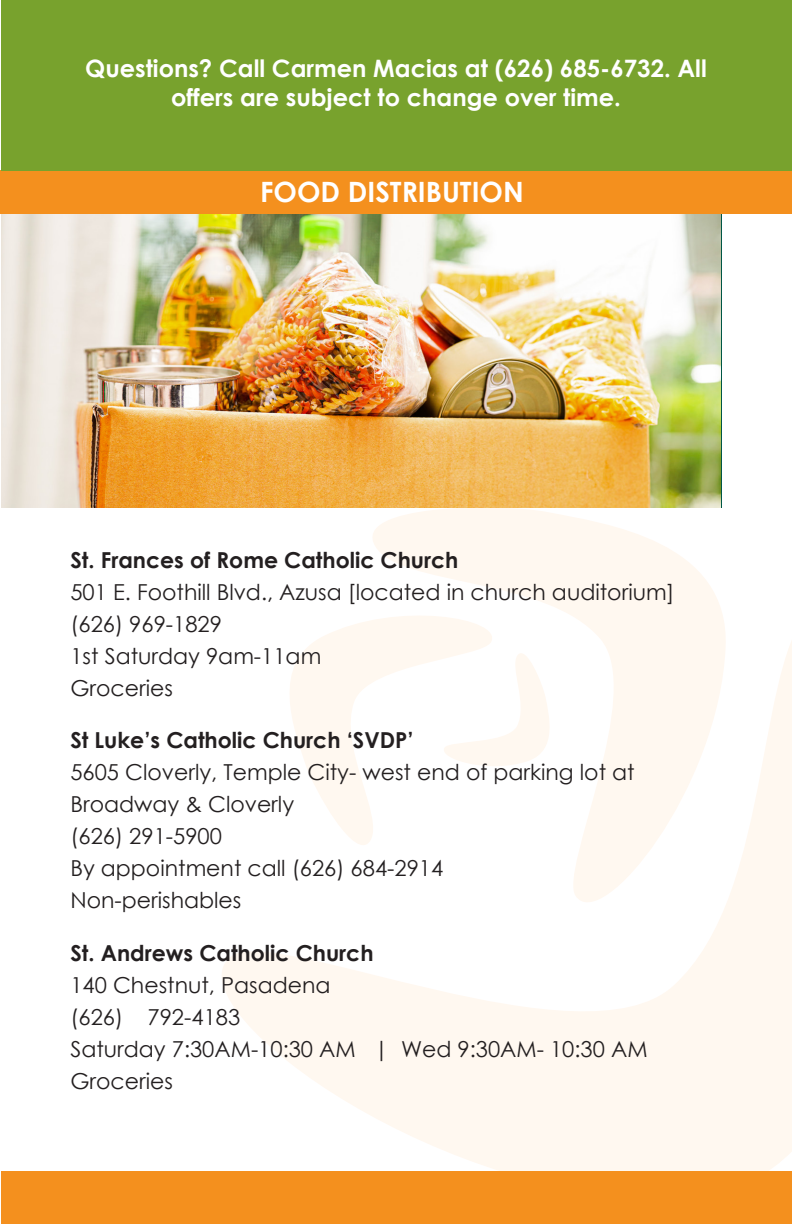
<style>
.page{position:relative;width:792px;height:1224px;background:#fff}
.page>*{position:absolute;margin:0;border:0;box-sizing:border-box;transform-origin:0 0}
.t1{font:700 28px "Century Gothic";color:#fff}
.t2{font:700 24px/28.8px "Century Gothic";color:#fff;text-align:center}
.t3{font:22px/32px "Century Gothic";color:#231f20}
.t4{font:700 22px "Century Gothic";color:#231f20}
</style>
<div class="page">
<svg style="left:222px;top:641px;width:570px;height:530px;fill:#fff8f0"></svg>
<svg style="left:350px;top:503px;width:380px;height:432px"></svg>
<svg style="left:268px;top:600px;width:236px;height:265px"></svg>
<svg style="left:437px;top:644px;width:121px;height:131px"></svg>
<div style="left:0;top:170px;width:792px;height:44px;background:#f4901e"></div>
<div style="left:1px;top:0;width:791px;height:170px;background:#78a22d"></div>
<div style="left:1px;top:1171px;width:791px;height:53px;background:#f4901e"></div>
<img style="left:1px;top:214px;width:720px;height:293px">
<p class="t2" style="left:85px;top:53px;width:623px">Questions? Call Carmen Macias at (626) 685-6732. All offers are subject to change over time.</p>
<p class="t1" style="left:260px;top:170px;width:265px">FOOD DISTRIBUTION</p>
<p class="t4" style="left:70px;top:543px;width:390px">St. Frances of Rome Catholic Church</p>
<p class="t3" style="left:70px;top:575px;width:606px">501 E. Foothill Blvd., Azusa [located in church auditorium]</p>
<p class="t3" style="left:70px;top:607px;width:153px">(626) 969-1829</p>
<p class="t3" style="left:70px;top:639px;width:252px">1st Saturday 9am-11am</p>
<p class="t3" style="left:70px;top:671px;width:104px">Groceries</p>
<p class="t4" style="left:70px;top:724px;width:345px">St Luke’s Catholic Church ‘SVDP’</p>
<p class="t3" style="left:70px;top:756px;width:566px">5605 Cloverly, Temple City- west end of parking lot at<br>Broadway &amp; Cloverly</p>
<p class="t3" style="left:70px;top:820px;width:153px">(626) 291-5900</p>
<p class="t3" style="left:70px;top:852px;width:374px">By appointment call (626) 684-2914</p>
<p class="t3" style="left:70px;top:884px;width:172px">Non-perishables</p>
<p class="t4" style="left:70px;top:937px;width:305px">St. Andrews Catholic Church</p>
<p class="t3" style="left:70px;top:969px;width:262px">140 Chestnut, Pasadena</p>
<p class="t3" style="left:70px;top:1001px;width:171px">(626) 792-4183</p>
<p class="t3" style="left:70px;top:1033px;width:579px">Saturday 7:30AM-10:30 AM | Wed 9:30AM- 10:30 AM</p>
<p class="t3" style="left:70px;top:1065px;width:104px">Groceries</p>
</div>
